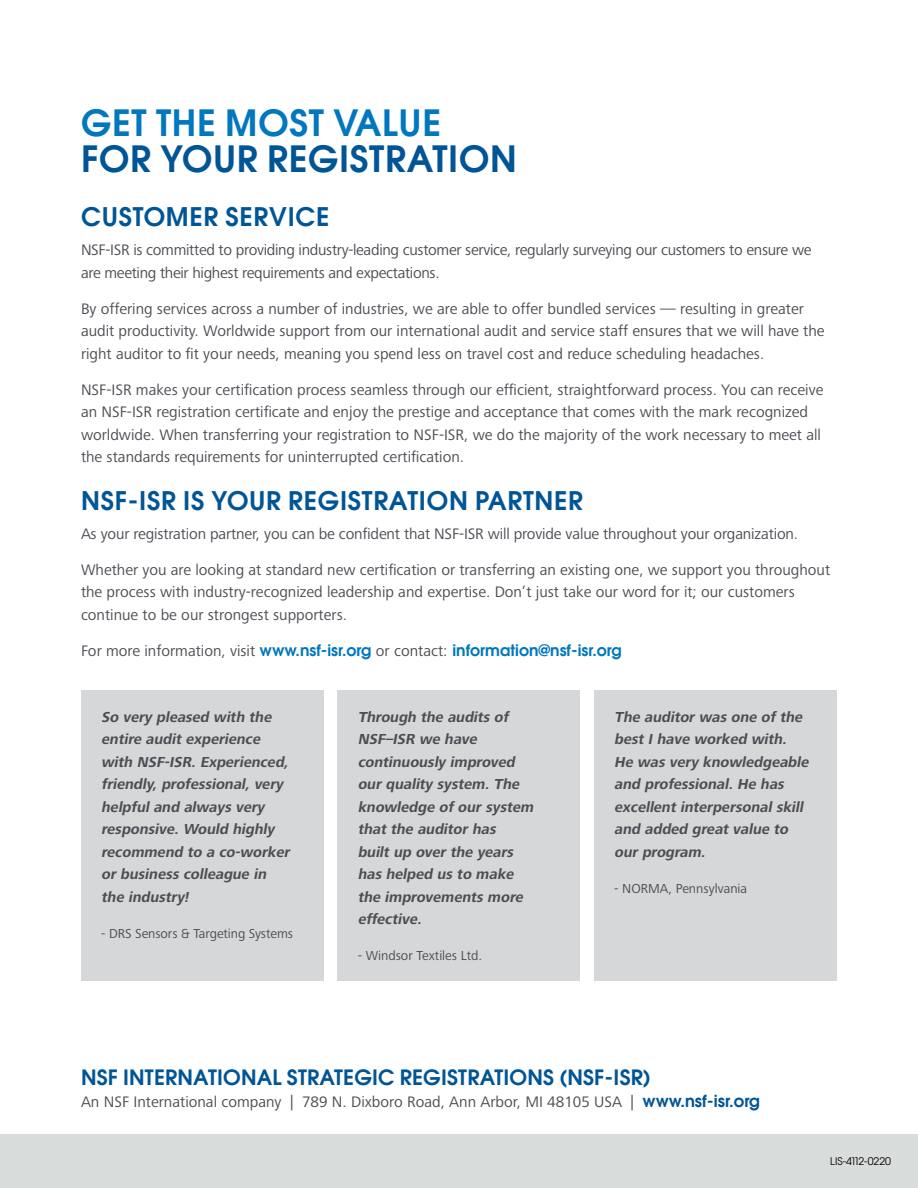
<style>
.page{position:relative;width:918px;height:1188px;background:#fff}
.page>*{position:absolute;margin:0;border:0;box-sizing:border-box;transform-origin:0 0}
.t1{font:36px "Avant Garde Gothic ITC Dm";letter-spacing:.02em;color:#005596}
.t2{font:36px "Avant Garde Gothic ITC Dm";letter-spacing:.02em;color:#0077be}
.t3{font:25.5px "Avant Garde Gothic ITC Dm";letter-spacing:.03em;color:#005596}
.t4{font:21px "Avant Garde Gothic ITC Dm";letter-spacing:.01em;color:#005596}
.t5{font:15.75px/22.5px "Frutiger Next LTW1 G";color:#4d4c54}
.t6{font:15.75px/22.5px "Frutiger Next LTW1 G";letter-spacing:-.02em;color:#4d4c54}
.t7{font:15.75px "Frutiger Next LTW1 G";color:#4d4d4f}
.t8{font:15.75px "Avant Garde Gothic ITC Dm";color:#0077be}
.t9{font:italic 700 15px/22.5px "Frutiger Next LTW1 G";color:#4d4c54}
.t10{font:13.5px "Frutiger Next LTW1 G";color:#4d4c54}
.t11{font:10.5px "Avant Garde Gothic ITC";color:#000}
.s1{font-family:"Frutiger Next LTW1 G";color:#4d4c54}
.s2{font-family:"Avant Garde Gothic ITC Dm";font-size:16.5px;color:#005596}
</style>
<div class="page">
<div style="left:0;top:1134px;width:918px;height:54px;background:#d8dcdb"></div>
<div style="left:81px;top:691px;width:243px;height:290px;background:#d5d7d8"></div>
<div style="left:338px;top:691px;width:242px;height:290px;background:#d5d7d8"></div>
<div style="left:594px;top:691px;width:243px;height:290px;background:#d5d7d8"></div>
<h1 class="t2" style="left:81px;top:100px;width:361px">GET THE MOST VALUE</h1>
<h1 class="t1" style="left:81px;top:136px;width:437px">FOR YOUR REGISTRATION</h1>
<h2 class="t3" style="left:81px;top:200px;width:250px">CUSTOMER SERVICE</h2>
<p class="t6" style="left:81px;top:239px;width:732px">NSF-ISR is committed to providing industry-leading customer service, regularly surveying our customers to ensure we are meeting their highest requirements and expectations.</p>
<p class="t5" style="left:81px;top:298px;width:745px">By offering services across a number of industries, we are able to offer bundled services — resulting in greater audit productivity. Worldwide support from our international audit and service staff ensures that we will have the right auditor to fit your needs, meaning you spend less on travel cost and reduce scheduling headaches.</p>
<p class="t5" style="left:81px;top:379px;width:744px">NSF-ISR makes your certification process seamless through our efficient, straightforward process. You can receive an NSF-ISR registration certificate and enjoy the prestige and acceptance that comes with the mark recognized worldwide. When transferring your registration to NSF-ISR, we do the majority of the work necessary to meet all the standards requirements for uninterrupted certification.</p>
<h2 class="t3" style="left:81px;top:484px;width:503px">NSF-ISR IS YOUR REGISTRATION PARTNER</h2>
<p class="t5" style="left:81px;top:523px;width:719px">As your registration partner, you can be confident that NSF-ISR will provide value throughout your organization.</p>
<p class="t5" style="left:81px;top:559px;width:751px">Whether you are looking at standard new certification or transferring an existing one, we support you throughout the process with industry-recognized leadership and expertise. Don’t just take our word for it; our customers continue to be our strongest supporters.</p>
<p class="t8" style="left:81px;top:640px;width:542px"><span class="s1">For more information, visit</span> www.nsf-isr.org <span class="s1">or contact:</span> information@nsf-isr.org</p>
<p class="t9" style="left:101px;top:706px;width:193px">So very pleased with the entire audit experience with NSF-ISR. Experienced, friendly, professional, very helpful and always very responsive. Would highly recommend to a co-worker or business colleague in the industry!</p>
<p class="t10" style="left:101px;top:925px;width:193px">- DRS Sensors &amp; Targeting Systems</p>
<p class="t9" style="left:358px;top:706px;width:180px">Through the audits of<br>NSF–ISR we have continuously improved our quality system. The knowledge of our system that the auditor has built up over the years has helped us to make the improvements more effective.</p>
<p class="t10" style="left:358px;top:948px;width:126px">- Windsor Textiles Ltd.</p>
<p class="t9" style="left:614px;top:706px;width:199px">The auditor was one of the best I have worked with.<br>He was very knowledgeable and professional. He has excellent interpersonal skill and added great value to our program.</p>
<p class="t10" style="left:614px;top:880px;width:134px">- NORMA, Pennsylvania</p>
<h3 class="t4" style="left:81px;top:1063px;width:572px">NSF INTERNATIONAL STRATEGIC REGISTRATIONS (NSF-ISR)</h3>
<p class="t7" style="left:81px;top:1093px;width:681px">An NSF International company | 789 N. Dixboro Road, Ann Arbor, MI 48105 USA | <span class="s2">www.nsf-isr.org</span></p>
<p class="t11" style="left:830px;top:1155px;width:62px">LIS-4112-0220</p>
</div>
